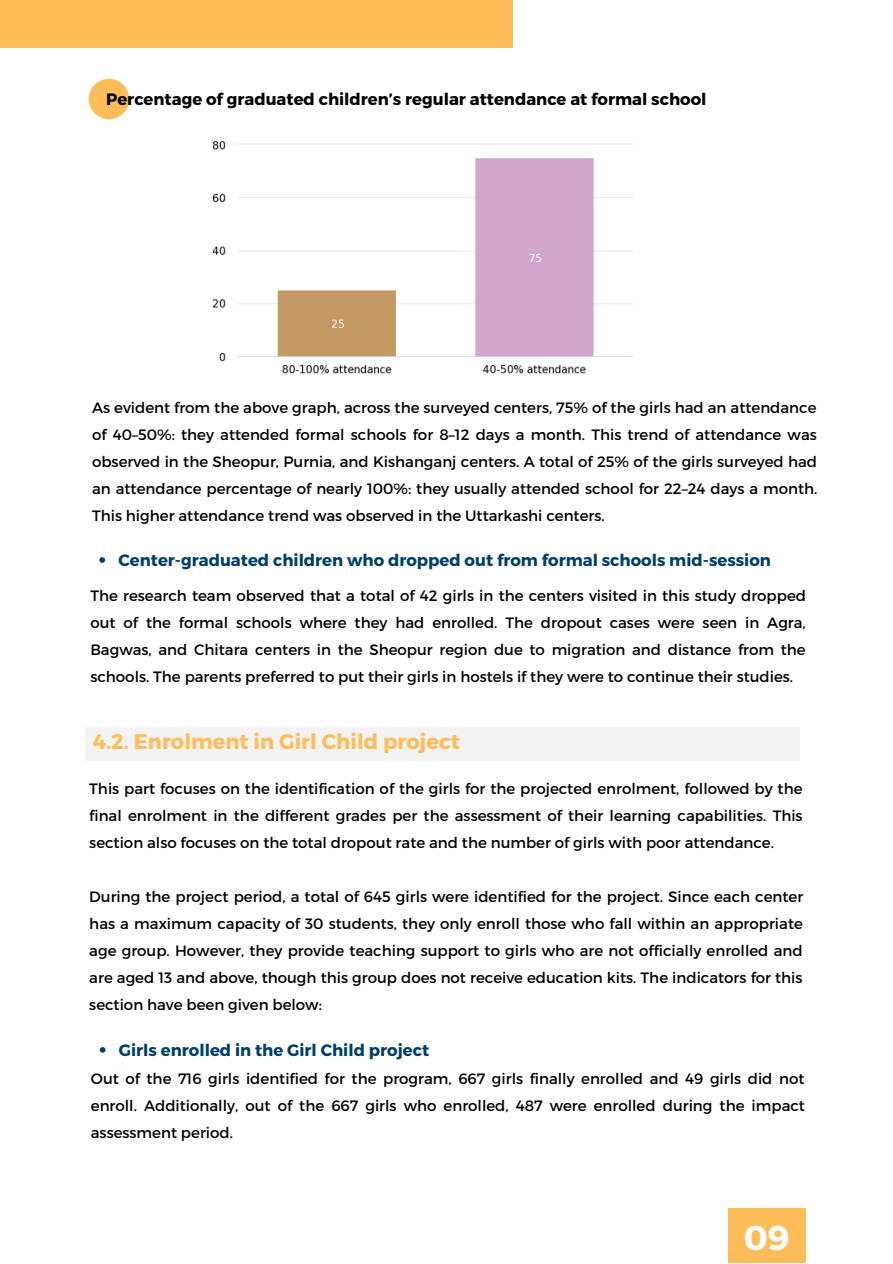
<style>
.page{position:relative;width:893px;height:1264px;background:#fff}
.page>*{position:absolute;margin:0;border:0;box-sizing:border-box;transform-origin:0 0}
.t1{font:700 34.5px "Montserrat";color:#fff}
.t2{font:700 21px "Montserrat";color:#ffbd59}
.t3{font:700 16.5px "Montserrat";color:#003f67}
.t4{font:700 16.5px "Montserrat";color:#000}
.t5{font:15px/27px "Montserrat";color:#000;text-align:justify}
</style>
<div class="page">
<div style="left:0;top:0;width:512px;height:47px;background:#ffbd59"></div>
<svg style="left:89px;top:79px;width:40px;height:40px"></svg>
<img style="left:212px;top:141px;width:422px;height:233px">
<svg style="left:99px;top:557px;width:6px;height:6px"></svg>
<div style="left:85px;top:727px;width:714px;height:33px;background:#f3f3f3"></div>
<svg style="left:100px;top:1047px;width:5px;height:5px"></svg>
<div style="left:727px;top:1207px;width:78px;height:55px;background:#ffbd59"></div>
<p class="t4" style="left:106px;top:88px;width:601px">Percentage of graduated children’s regular attendance at formal school</p>
<p class="t5" style="left:92px;top:393px;width:726px">As evident from the above graph, across the surveyed centers, 75% of the girls had an attendance of 40–50%: they attended formal schools for 8–12 days a month. This trend of attendance was observed in the Sheopur, Purnia, and Kishanganj centers. A total of 25% of the girls surveyed had an attendance percentage of nearly 100%: they usually attended school for 22–24 days a month.<br>This higher attendance trend was observed in the Uttarkashi centers.</p>
<p class="t3" style="left:118px;top:549px;width:654px">Center-graduated children who dropped out from formal schools mid-session</p>
<p class="t5" style="left:90px;top:581px;width:717px">The research team observed that a total of 42 girls in the centers visited in this study dropped out of the formal schools where they had enrolled. The dropout cases were seen in Agra, Bagwas, and Chitara centers in the Sheopur region due to migration and distance from the schools. The parents preferred to put their girls in hostels if they were to continue their studies.</p>
<p class="t2" style="left:93px;top:728px;width:368px">4.2. Enrolment in Girl Child project</p>
<p class="t5" style="left:89px;top:774px;width:714px">This part focuses on the identification of the girls for the projected enrolment, followed by the final enrolment in the different grades per the assessment of their learning capabilities. This section also focuses on the total dropout rate and the number of girls with poor attendance.</p>
<p class="t5" style="left:89px;top:882px;width:715px">During the project period, a total of 645 girls were identified for the project. Since each center has a maximum capacity of 30 students, they only enroll those who fall within an appropriate age group. However, they provide teaching support to girls who are not officially enrolled and are aged 13 and above, though this group does not receive education kits. The indicators for this section have been given below:</p>
<p class="t3" style="left:119px;top:1039px;width:312px">Girls enrolled in the Girl Child project</p>
<p class="t5" style="left:91px;top:1064px;width:715px">Out of the 716 girls identified for the program, 667 girls finally enrolled and 49 girls did not enroll. Additionally, out of the 667 girls who enrolled, 487 were enrolled during the impact assessment period.</p>
<p class="t1" style="left:743px;top:1215px;width:48px">09</p>
</div>
